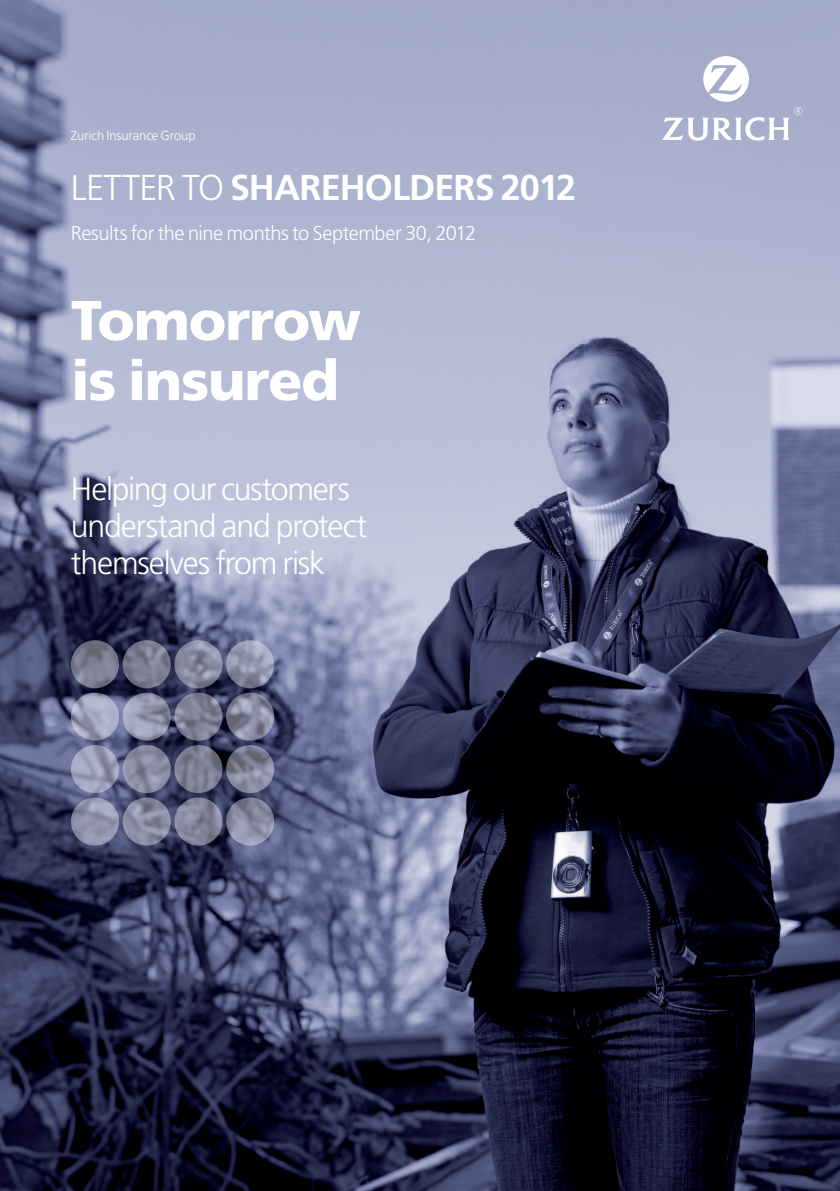
<style>
.page{position:relative;width:840px;height:1191px;background:#fff}
.page>*{position:absolute;margin:0;border:0;box-sizing:border-box;transform-origin:0 0}
._03_Standfirst_Conte{font:900 56px/60px "Frutiger";letter-spacing:-.02em;color:#fff}
._01_Cover_Footer{font:700 36px "Frutiger";letter-spacing:-.025em;color:#fff}
.Cover_Title_Level_2{font:300 32px/37px "Frutiger";letter-spacing:-.04em;color:#fff}
._01_Cover_Footer-2{font:300 20px "Frutiger";letter-spacing:-.02em;color:#fff}
._01_Cover_Footer-3{font:300 13px "Frutiger";letter-spacing:-.01em;color:#fff}
.s1{font-weight:300}
</style>
<div class="page">
<img style="left:0;top:0;width:839px;height:1191px">
<svg style="left:661px;top:56px;width:141px;height:85px"></svg>
<svg style="left:71px;top:640px;width:48px;height:48px"></svg>
<svg style="left:71px;top:692px;width:48px;height:48px"></svg>
<svg style="left:71px;top:745px;width:48px;height:48px"></svg>
<svg style="left:71px;top:797px;width:48px;height:48px;fill:#9296ae"></svg>
<svg style="left:123px;top:640px;width:48px;height:48px;fill:#7b7d90"></svg>
<svg style="left:123px;top:692px;width:48px;height:48px"></svg>
<svg style="left:123px;top:745px;width:48px;height:48px"></svg>
<svg style="left:123px;top:797px;width:48px;height:48px"></svg>
<svg style="left:174px;top:640px;width:48px;height:48px"></svg>
<svg style="left:174px;top:692px;width:48px;height:48px"></svg>
<svg style="left:174px;top:745px;width:48px;height:48px;fill:#7d7f93"></svg>
<svg style="left:174px;top:797px;width:48px;height:48px"></svg>
<svg style="left:226px;top:640px;width:48px;height:48px"></svg>
<svg style="left:226px;top:692px;width:48px;height:48px"></svg>
<svg style="left:226px;top:745px;width:48px;height:48px"></svg>
<svg style="left:226px;top:797px;width:48px;height:48px"></svg>
<p class="_01_Cover_Footer-3" style="left:71px;top:128px;width:126px">Zurich Insurance Group</p>
<p class="_01_Cover_Footer" style="left:71px;top:166px;width:506px"><span class="s1">LETTER TO</span> SHAREHOLDERS 2012</p>
<p class="_01_Cover_Footer-2" style="left:71px;top:222px;width:406px">Results for the nine months to September 30, 2012</p>
<p class="_03_Standfirst_Conte" style="left:71px;top:290px;width:291px">Tomorrow is insured</p>
<p class="Cover_Title_Level_2" style="left:71px;top:470px;width:297px">Helping our customers understand and protect themselves from risk</p>
</div>
